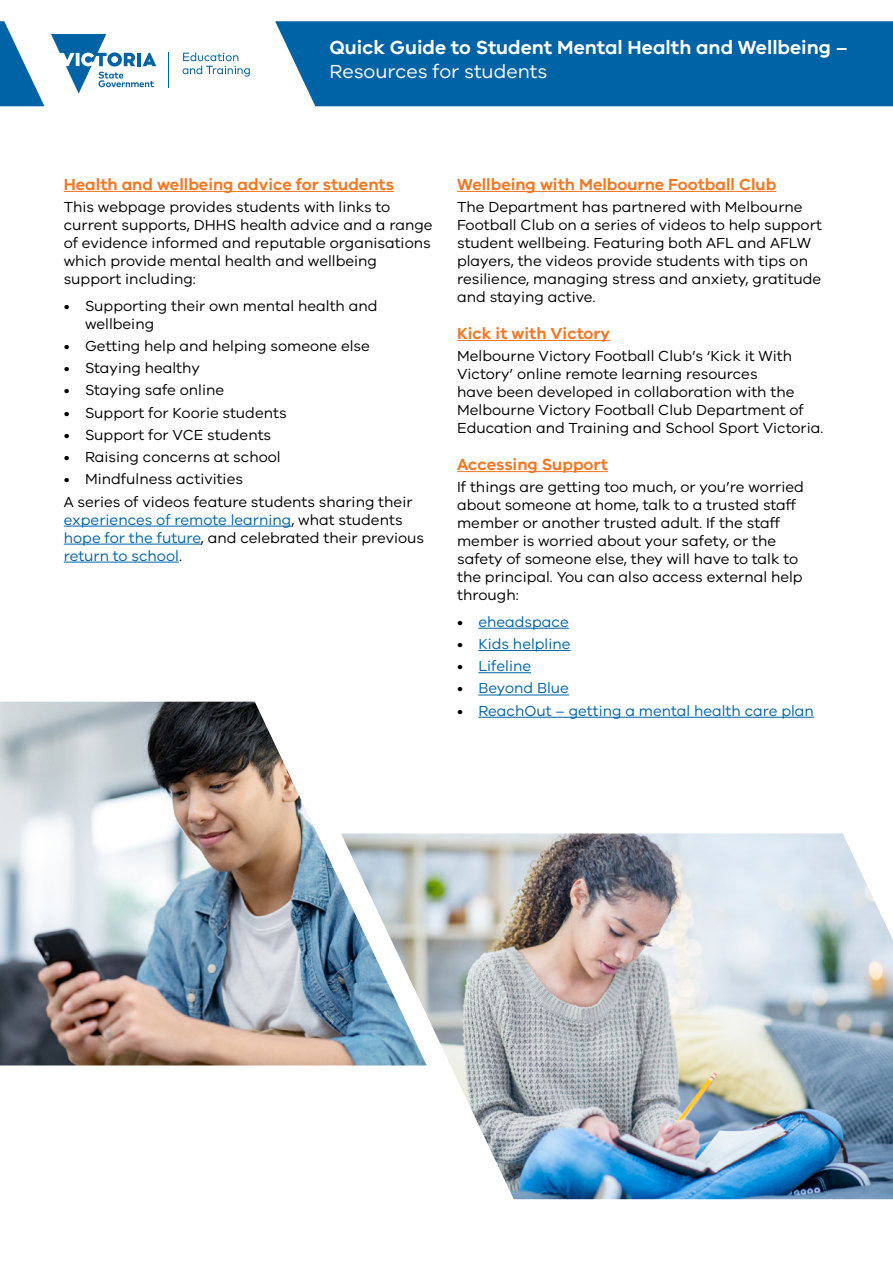
<style>
.page{position:relative;width:893px;height:1263px;background:#fff}
.page>*{position:absolute;margin:0;border:0;box-sizing:border-box;transform-origin:0 0}
.t1{font:600 19.5px "VIC";color:#fff}
.t2{font:19.5px "VIC";color:#fff}
.t3{font:600 16.5px "VIC";color:#f47721}
.t4{font:15px/18px "VIC";color:#000}
.t5{font:15px/18px "VIC";color:#0063a5}
.s1{color:#000}
</style>
<div class="page">
<div style="left:275px;top:21px;width:618px;height:85px;background:#0063a5"></div>
<svg style="left:0;top:21px;width:44px;height:85px"></svg>
<hr style="left:169px;top:52px;width:1px;height:36px;background:#0063a5">
<svg style="left:51px;top:34px;width:105px;height:60px"></svg>
<svg style="left:182px;top:52px;width:68px;height:25px"></svg>
<hr style="left:64px;top:191px;width:330px;height:1px;background:#f47721">
<hr style="left:64px;top:526px;width:227px;height:1px;background:#0063a5">
<hr style="left:64px;top:544px;width:137px;height:1px;background:#0063a5">
<hr style="left:64px;top:562px;width:115px;height:1px;background:#0063a5">
<hr style="left:457px;top:191px;width:319px;height:1px;background:#f47721">
<hr style="left:457px;top:340px;width:153px;height:1px;background:#f47721">
<hr style="left:457px;top:471px;width:151px;height:1px;background:#f47721">
<hr style="left:478px;top:628px;width:91px;height:1px;background:#0063a5">
<hr style="left:478px;top:650px;width:93px;height:1px;background:#0063a5">
<hr style="left:478px;top:672px;width:53px;height:1px;background:#0063a5">
<hr style="left:478px;top:695px;width:91px;height:1px;background:#0063a5">
<hr style="left:478px;top:717px;width:336px;height:1px;background:#0063a5">
<img style="left:0;top:702px;width:341px;height:363px">
<img style="left:341px;top:833px;width:552px;height:366px">
<h1 class="t1" style="left:330px;top:35px;width:520px">Quick Guide to Student Mental Health and Wellbeing –</h1>
<h1 class="t2" style="left:330px;top:59px;width:219px">Resources for students</h1>
<p class="t3" style="left:64px;top:174px;width:332px">Health and wellbeing advice for students</p>
<p class="t4" style="left:64px;top:198px;width:370px">This webpage provides students with links to current supports, DHHS health advice and a range of evidence informed and reputable organisations which provide mental health and wellbeing support including:</p>
<p class="t4" style="left:85px;top:296px;width:294px;text-indent:-21px">• Supporting their own mental health and wellbeing</p>
<p class="t4" style="left:64px;top:336px;width:308px">• Getting help and helping someone else</p>
<p class="t4" style="left:64px;top:359px;width:138px">• Staying healthy</p>
<p class="t4" style="left:64px;top:381px;width:162px">• Staying safe online</p>
<p class="t4" style="left:64px;top:403px;width:224px">• Support for Koorie students</p>
<p class="t4" style="left:64px;top:425px;width:209px">• Support for VCE students</p>
<p class="t4" style="left:64px;top:447px;width:218px">• Raising concerns at school</p>
<p class="t4" style="left:64px;top:468px;width:350px;line-height:22.2px">• Mindfulness activities<br>A series of videos feature students sharing their</p>
<p class="t5" style="left:64px;top:510px;width:362px">experiences of remote learning<span class="s1">, what students </span>hope for the future<span class="s1">, and celebrated their previous </span>return to school<span class="s1">.</span></p>
<p class="t3" style="left:457px;top:174px;width:321px">Wellbeing with Melbourne Football Club</p>
<p class="t4" style="left:457px;top:198px;width:366px">The Department has partnered with Melbourne Football Club on a series of videos to help support student wellbeing. Featuring both AFL and AFLW players, the videos provide students with tips on resilience, managing stress and anxiety, gratitude and staying active.</p>
<p class="t3" style="left:457px;top:323px;width:155px">Kick it with Victory</p>
<p class="t4" style="left:457px;top:347px;width:368px">Melbourne Victory Football Club’s ‘Kick it With Victory’ online remote learning resources<br>have been developed in collaboration with the Melbourne Victory Football Club Department of Education and Training and School Sport Victoria.</p>
<p class="t3" style="left:457px;top:454px;width:152px">Accessing Support</p>
<p class="t4" style="left:457px;top:478px;width:348px">If things are getting too much, or you’re worried about someone at home, talk to a trusted staff member or another trusted adult. If the staff member is worried about your safety, or the safety of someone else, they will have to talk to the principal. You can also access external help through:</p>
<p class="t5" style="left:457px;top:612px;width:113px"><span class="s1">•</span> eheadspace</p>
<p class="t5" style="left:457px;top:634px;width:115px"><span class="s1">•</span> Kids helpline</p>
<p class="t5" style="left:457px;top:657px;width:76px"><span class="s1">•</span> Lifeline</p>
<p class="t5" style="left:457px;top:679px;width:113px"><span class="s1">•</span> Beyond Blue</p>
<p class="t5" style="left:457px;top:701px;width:358px"><span class="s1">•</span> ReachOut – getting a mental health care plan</p>
</div>
